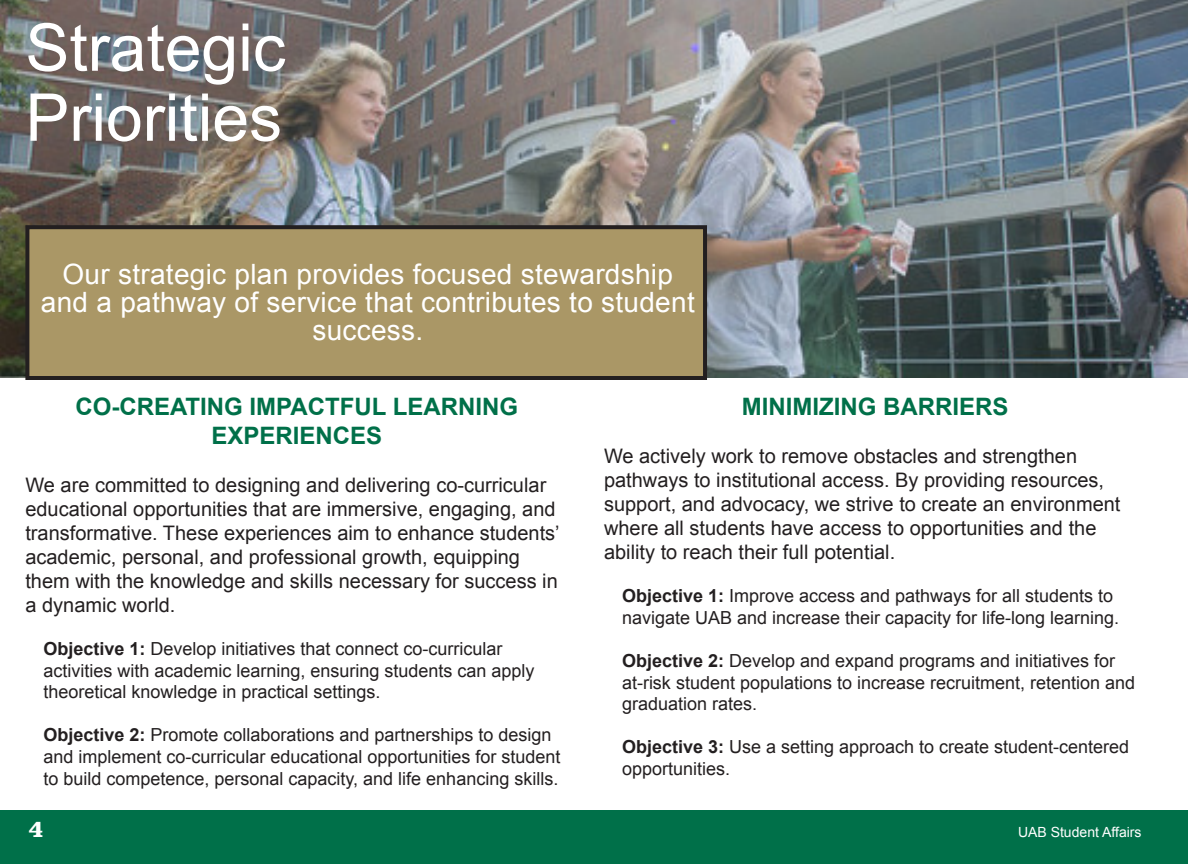
<style>
.page{position:relative;width:1188px;height:864px;background:#fff}
.page>*{position:absolute;margin:0;border:0;box-sizing:border-box;transform-origin:0 0}
.t1{font:66px "Arial";color:#fff}
.t2{font:28px/28px "Arial";letter-spacing:.01em;color:#fff;text-align:center}
.t3{font:700 24px "Arial";color:#007049}
.t4{font:700 22px "Superclarendon";color:#fff}
.t5{font:20px "Arial";color:#231f20}
.t6{font:18px "Arial";color:#231f20}
.t7{font:14px "Arial";color:#fff}
.t8{font:14px "Myriad Pro";letter-spacing:.03em;color:#fff}
.s1{font-weight:700}
</style>
<div class="page">
<div style="left:0;top:810px;width:1188px;height:54px;background:#007049"></div>
<img style="left:0;top:0;width:1188px;height:378px">
<div style="left:27px;top:227px;width:678px;height:151px;background:#aa9766"></div>
<div style="left:25px;top:225px;width:682px;height:155px;border:4px solid #231f20"></div>
<p class="t1" style="left:25px;top:4px;width:262px">Strategic</p>
<p class="t1" style="left:25px;top:74px;width:258px">Priorities</p>
<p class="t2" style="left:41px;top:261px;width:655px">Our strategic plan provides focused stewardship and a pathway of service that contributes to student success.</p>
<p class="t3" style="left:75px;top:391px;width:444px">CO-CREATING IMPACTFUL LEARNING</p>
<p class="t3" style="left:211px;top:419px;width:172px">EXPERIENCES</p>
<p class="t5" style="left:25px;top:472px;width:522px">We are committed to designing and delivering co-curricular</p>
<p class="t5" style="left:25px;top:496px;width:532px">educational opportunities that are immersive, engaging, and</p>
<p class="t5" style="left:25px;top:520px;width:536px">transformative. These experiences aim to enhance students’</p>
<p class="t5" style="left:25px;top:544px;width:496px">academic, personal, and professional growth, equipping</p>
<p class="t5" style="left:25px;top:568px;width:534px">them with the knowledge and skills necessary for success in</p>
<p class="t5" style="left:25px;top:592px;width:152px">a dynamic world.</p>
<p class="t6" style="left:43px;top:637px;width:461px"><span class="s1">Objective 1:</span> Develop initiatives that connect co-curricular</p>
<p class="t6" style="left:43px;top:658px;width:493px">activities with academic learning, ensuring students can apply</p>
<p class="t6" style="left:43px;top:680px;width:339px">theoretical knowledge in practical settings.</p>
<p class="t6" style="left:43px;top:723px;width:510px"><span class="s1">Objective 2:</span> Promote collaborations and partnerships to design</p>
<p class="t6" style="left:43px;top:745px;width:519px">and implement co-curricular educational opportunities for student</p>
<p class="t6" style="left:43px;top:766px;width:516px">to build competence, personal capacity, and life enhancing skills.</p>
<p class="t3" style="left:742px;top:391px;width:268px">MINIMIZING BARRIERS</p>
<p class="t5" style="left:604px;top:443px;width:475px">We actively work to remove obstacles and strengthen</p>
<p class="t5" style="left:604px;top:467px;width:502px">pathways to institutional access. By providing resources,</p>
<p class="t5" style="left:604px;top:491px;width:518px">support, and advocacy, we strive to create an environment</p>
<p class="t5" style="left:604px;top:515px;width:494px">where all students have access to opportunities and the</p>
<p class="t5" style="left:604px;top:539px;width:293px">ability to reach their full potential.</p>
<p class="t6" style="left:622px;top:584px;width:493px"><span class="s1">Objective 1:</span> Improve access and pathways for all students to</p>
<p class="t6" style="left:622px;top:606px;width:499px">navigate UAB and increase their capacity for life-long learning.</p>
<p class="t6" style="left:622px;top:649px;width:495px"><span class="s1">Objective 2:</span> Develop and expand programs and initiatives for</p>
<p class="t6" style="left:622px;top:670px;width:515px">at-risk student populations to increase recruitment, retention and</p>
<p class="t6" style="left:622px;top:692px;width:137px">graduation rates.</p>
<p class="t6" style="left:622px;top:735px;width:509px"><span class="s1">Objective 3:</span> Use a setting approach to create student-centered</p>
<p class="t6" style="left:622px;top:757px;width:110px">opportunities.</p>
<p class="t4" style="left:28px;top:813px;width:17px">4</p>
<p class="t8" style="left:1022px;top:824px;width:27px">UAB</p>
<p class="t8" style="left:1104px;top:824px;width:42px">A fairs</p>
<p class="t7" style="left:1018px;top:823px;width:125px">UAB Student Affairs</p>
</div>
